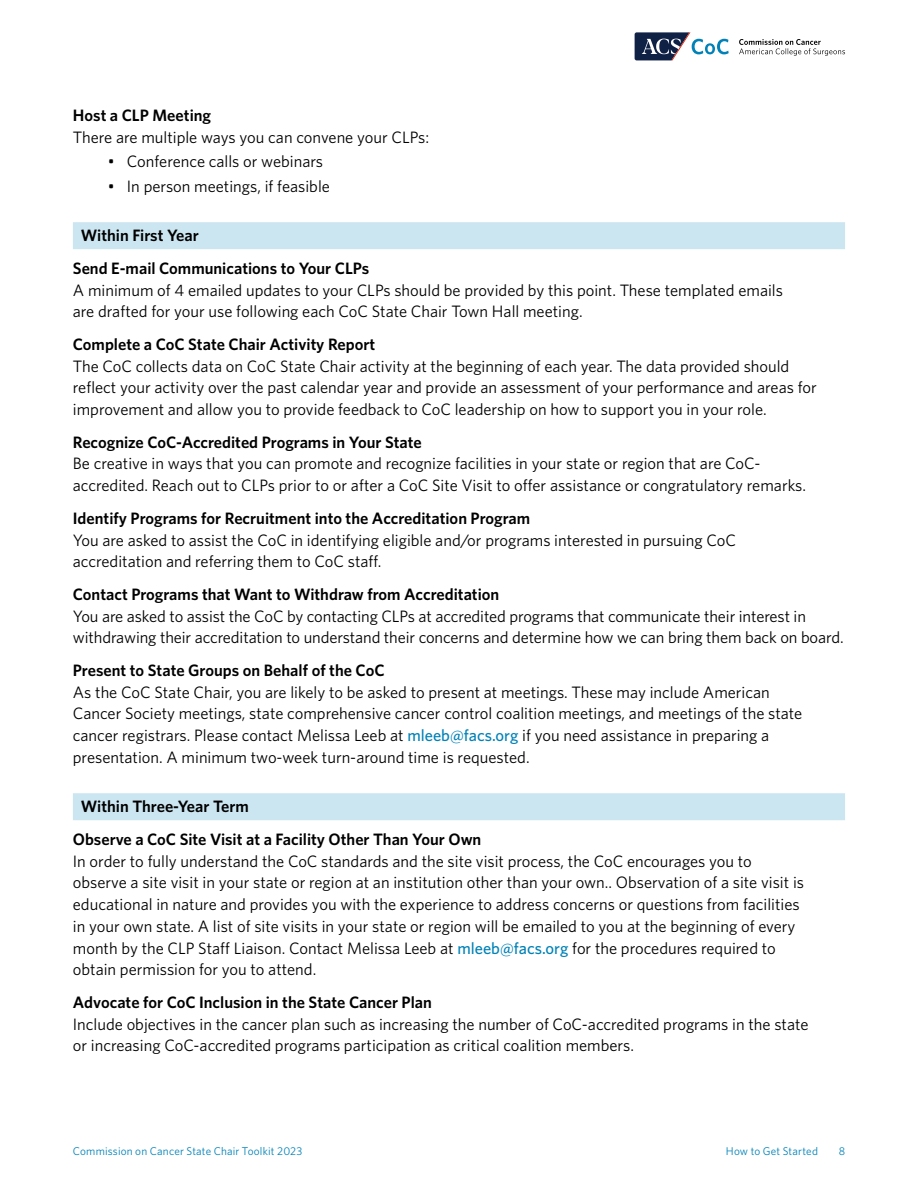
<style>
.page{position:relative;width:918px;height:1188px;background:#fff}
.page>*{position:absolute;margin:0;border:0;box-sizing:border-box;transform-origin:0 0}
.t1{font:16.5px/21.8px "Whitney";color:#000}
.t2{font:600 16.5px/32.5px "Whitney";color:#000}
.t3{font:11.25px "Whitney";letter-spacing:.015em;color:#0082b8}
.s1{font-weight:500;color:#0082b8}
</style>
<div class="page">
<svg style="left:635px;top:32px;width:94px;height:28px"></svg>
<svg style="left:739px;top:39px;width:106px;height:17px"></svg>
<div style="left:73px;top:222px;width:772px;height:27px;background:#cce6f1"></div>
<div style="left:73px;top:793px;width:772px;height:27px;background:#cce6f1"></div>
<p class="t2" style="left:73px;top:99px;width:140px">Host a CLP Meeting</p>
<p class="t1" style="left:73px;top:126px;width:358px">There are multiple ways you can convene your CLPs:</p>
<p class="t1" style="left:108px;top:150px;width:217px">• Conference calls or webinars</p>
<p class="t1" style="left:108px;top:175px;width:223px">• In person meetings, if feasible</p>
<p class="t2" style="left:73px;top:219px;width:298px;text-indent:8px">Within First Year<br>Send E-mail Communications to Your CLPs</p>
<p class="t1" style="left:73px;top:279px;width:712px">A minimum of 4 emailed updates to your CLPs should be provided by this point. These templated emails are drafted for your use following each CoC State Chair Town Hall meeting.</p>
<p class="t2" style="left:73px;top:328px;width:304px">Complete a CoC State Chair Activity Report</p>
<p class="t1" style="left:73px;top:355px;width:745px">The CoC collects data on CoC State Chair activity at the beginning of each year. The data provided should reflect your activity over the past calendar year and provide an assessment of your performance and areas for improvement and allow you to provide feedback to CoC leadership on how to support you in your role.</p>
<p class="t2" style="left:73px;top:425px;width:351px">Recognize CoC-Accredited Programs in Your State</p>
<p class="t1" style="left:73px;top:452px;width:735px">Be creative in ways that you can promote and recognize facilities in your state or region that are CoC&shy;accredited. Reach out to CLPs prior to or after a CoC Site Visit to offer assistance or congratulatory remarks.</p>
<p class="t2" style="left:73px;top:501px;width:459px">Identify Programs for Recruitment into the Accreditation Program</p>
<p class="t1" style="left:73px;top:529px;width:665px">You are asked to assist the CoC in identifying eligible and/or programs interested in pursuing CoC accreditation and referring them to CoC staff.</p>
<p class="t2" style="left:73px;top:578px;width:428px">Contact Programs that Want to Withdraw from Accreditation</p>
<p class="t1" style="left:73px;top:605px;width:772px">You are asked to assist the CoC by contacting CLPs at accredited programs that communicate their interest in withdrawing their accreditation to understand their concerns and determine how we can bring them back on board.</p>
<p class="t2" style="left:73px;top:654px;width:313px">Present to State Groups on Behalf of the CoC</p>
<p class="t1" style="left:73px;top:681px;width:731px">As the CoC State Chair, you are likely to be asked to present at meetings. These may include American Cancer Society meetings, state comprehensive cancer control coalition meetings, and meetings of the state cancer registrars. Please contact Melissa Leeb at <span class="s1">mleeb@facs.org</span> if you need assistance in preparing a presentation. A minimum two-week turn-around time is requested.</p>
<p class="t2" style="left:73px;top:790px;width:410px;text-indent:8px">Within Three-Year Term<br>Observe a CoC Site Visit at a Facility Other Than Your Own</p>
<p class="t1" style="left:73px;top:850px;width:733px">In order to fully understand the CoC standards and the site visit process, the CoC encourages you to observe a site visit in your state or region at an institution other than your own.. Observation of a site visit is educational in nature and provides you with the experience to address concerns or questions from facilities in your own state. A list of site visits in your state or region will be emailed to you at the beginning of every month by the CLP Staff Liaison. Contact Melissa Leeb at <span class="s1">mleeb@facs.org</span> for the procedures required to obtain permission for you to attend.</p>
<p class="t2" style="left:73px;top:986px;width:361px">Advocate for CoC Inclusion in the State Cancer Plan</p>
<p class="t1" style="left:73px;top:1013px;width:737px">Include objectives in the cancer plan such as increasing the number of CoC-accredited programs in the state or increasing CoC-accredited programs participation as critical coalition members.</p>
<p class="t3" style="left:73px;top:1144px;width:231px">Commission on Cancer State Chair Toolkit 2023</p>
<p class="t3" style="left:839px;top:1144px;width:8px">8</p>
<p class="t3" style="left:726px;top:1144px;width:94px">How to Get Started</p>
</div>
